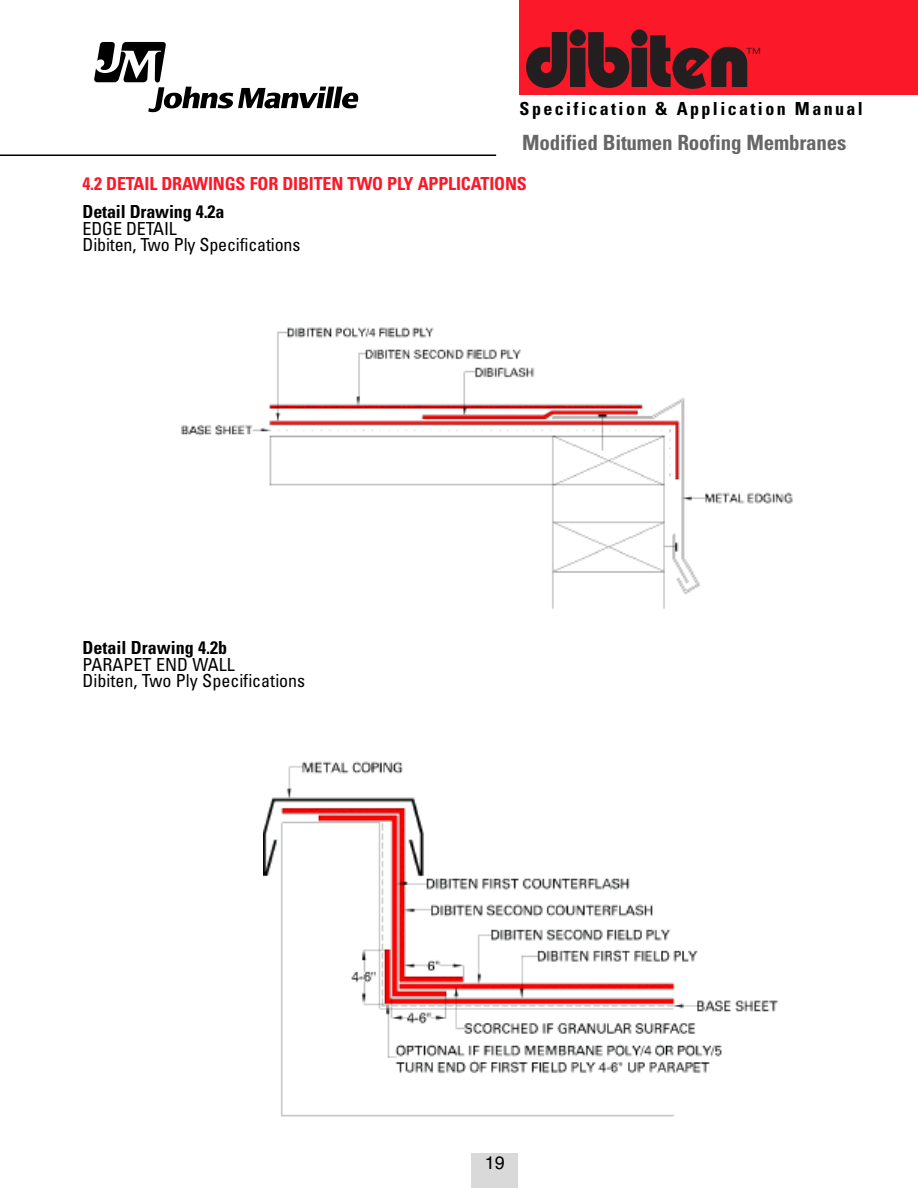
<style>
.page{position:relative;width:918px;height:1188px;background:#fff}
.page>*{position:absolute;margin:0;border:0;box-sizing:border-box;transform-origin:0 0}
.t1{font:700 condensed 21px "Univers";letter-spacing:-.01em;color:#666}
.t2{font:condensed 18px/16.5px "Univers";letter-spacing:-.01em;color:#000}
.t3{font:700 condensed 18px "Univers";letter-spacing:-.01em;color:#fb1829}
.t4{font:700 condensed 18px "Univers";letter-spacing:.135em;color:#000}
.t5{font:700 condensed 18px "Univers";letter-spacing:-.01em;color:#000}
.t6{font:700 condensed 18px "Univers";color:#000}
.t7{font:18px "Helvetica";color:#000}
</style>
<div class="page">
<div style="left:520px;top:0;width:398px;height:95px;background:#fb1829"></div>
<svg style="left:526px;top:29px;width:234px;height:60px"></svg>
<hr style="left:0;top:154px;width:496px;height:2px;background:#000">
<svg style="left:94px;top:42px;width:265px;height:70px"></svg>
<div style="left:471px;top:1153px;width:47px;height:35px;background:#d9d9d9"></div>
<img style="left:181px;top:327px;width:612px;height:282px">
<img style="left:264px;top:761px;width:515px;height:356px">
<p class="t4" style="left:520px;top:102px;width:345px">Specification &amp; Application Manual</p>
<p class="t1" style="left:522px;top:135px;width:326px">Modified Bitumen Roofing Membranes</p>
<p class="t3" style="left:82px;top:177px;width:446px">4.2 DETAIL DRAWINGS FOR DIBITEN TWO PLY APPLICATIONS</p>
<p class="t5" style="left:82px;top:205px;width:143px">Detail Drawing 4.2a</p>
<p class="t2" style="left:82px;top:222px;width:219px">EDGE DETAIL<br>Dibiten, Two Ply Specifications</p>
<p class="t6" style="left:82px;top:641px;width:146px">Detail Drawing 4.2b</p>
<p class="t2" style="left:82px;top:658px;width:224px">PARAPET END WALL<br>Dibiten, Two Ply Specifications</p>
<p class="t7" style="left:485px;top:1156px;width:22px">19</p>
</div>
